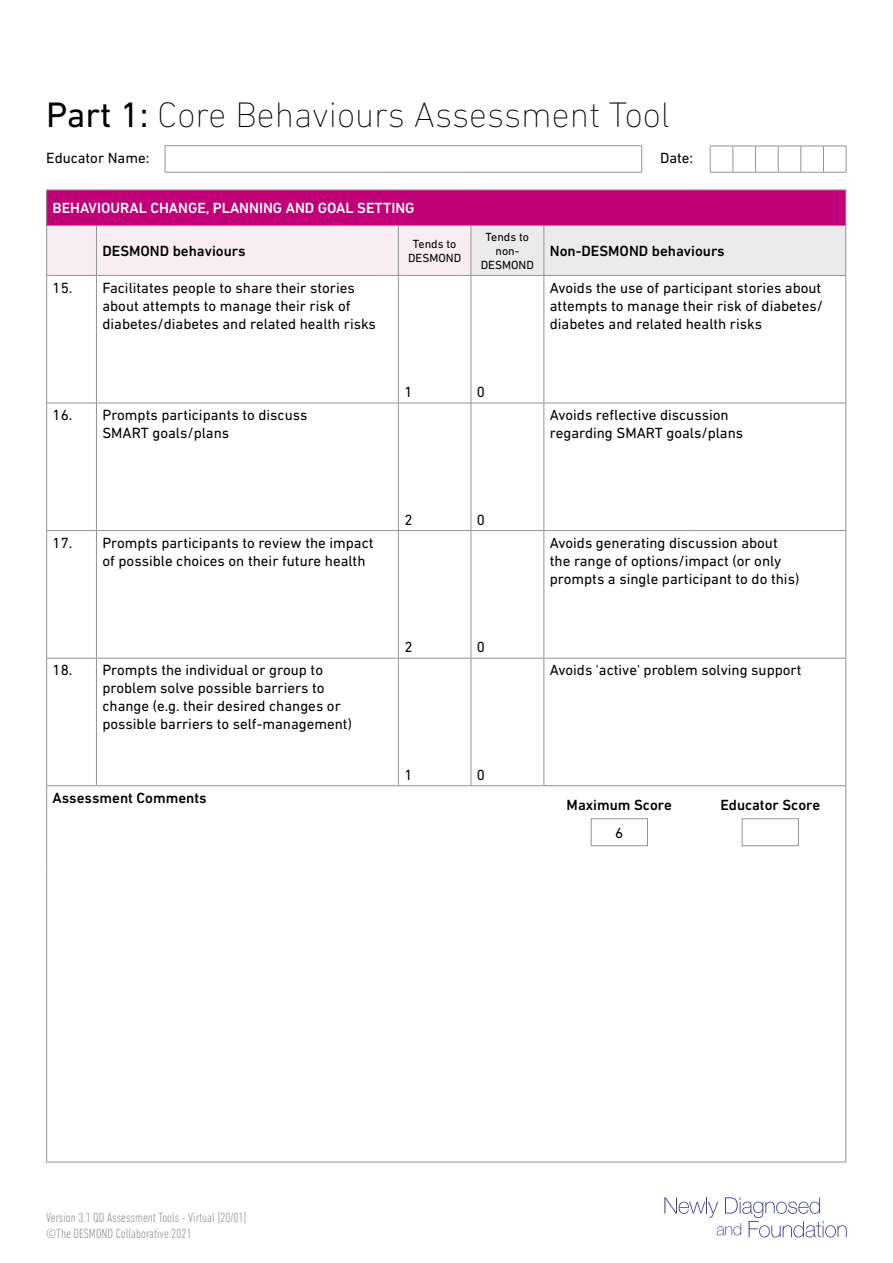
<style>
.page{position:relative;width:893px;height:1263px;background:#fff}
.page>*{position:absolute;margin:0;border:0;box-sizing:border-box;transform-origin:0 0}
.t1{font:200 36px "DIN Next LT Pro";color:#000}
.t2{font:15px/18px "DIN Next LT Pro";color:#000}
.t3{font:500 15px "DIN Next LT Pro";color:#000}
.t4{font:500 15px "DIN Next LT Pro";color:#fff}
.t5{font:300 condensed 13.5px/16.2px "DIN Next LT Pro";color:#939393}
.t6{font:12px/14.4px "DIN Next LT Pro";color:#000;text-align:center}
.s1{font-weight:400}
</style>
<div class="page">
<svg style="left:664px;top:1197px;width:183px;height:40px"></svg>
<svg style="left:710px;top:146px;width:137px;height:27px"></svg>
<div style="left:165px;top:145px;width:477px;height:28px;background:#fff;border:1px solid #939393"></div>
<div style="left:47px;top:190px;width:799px;height:36px;background:#c10077"></div>
<svg style="left:47px;top:226px;width:798px;height:49px;background:#f1ebed"></svg>
<hr style="left:46px;top:190px;width:50px;height:1px;background:#939393">
<hr style="left:46px;top:190px;width:1px;height:35px;background:#939393">
<hr style="left:96px;top:190px;width:302px;height:1px;background:#939393">
<hr style="left:398px;top:190px;width:73px;height:1px;background:#939393">
<hr style="left:471px;top:190px;width:73px;height:1px;background:#939393">
<hr style="left:544px;top:190px;width:151px;height:1px;background:#939393">
<hr style="left:695px;top:190px;width:151px;height:1px;background:#939393">
<hr style="left:845px;top:190px;width:1px;height:35px;background:#939393">
<hr style="left:46px;top:225px;width:50px;height:1px;background:#939393">
<hr style="left:46px;top:226px;width:1px;height:49px;background:#939393">
<hr style="left:96px;top:225px;width:302px;height:1px;background:#939393">
<hr style="left:96px;top:226px;width:1px;height:49px;background:#939393">
<hr style="left:398px;top:225px;width:73px;height:1px;background:#939393">
<hr style="left:398px;top:226px;width:1px;height:49px;background:#939393">
<hr style="left:471px;top:225px;width:73px;height:1px;background:#939393">
<hr style="left:471px;top:226px;width:1px;height:49px;background:#939393">
<hr style="left:544px;top:225px;width:151px;height:1px;background:#939393">
<hr style="left:543px;top:226px;width:1px;height:49px;background:#939393">
<hr style="left:695px;top:225px;width:151px;height:1px;background:#939393">
<hr style="left:845px;top:226px;width:1px;height:49px;background:#939393">
<hr style="left:46px;top:275px;width:50px;height:1px;background:#939393">
<hr style="left:46px;top:276px;width:1px;height:127px;background:#939393">
<hr style="left:96px;top:275px;width:302px;height:1px;background:#939393">
<hr style="left:96px;top:276px;width:1px;height:127px;background:#939393">
<hr style="left:398px;top:275px;width:73px;height:1px;background:#939393">
<hr style="left:398px;top:276px;width:1px;height:127px;background:#939393">
<hr style="left:471px;top:275px;width:73px;height:1px;background:#939393">
<hr style="left:471px;top:276px;width:1px;height:127px;background:#939393">
<hr style="left:544px;top:275px;width:151px;height:1px;background:#939393">
<hr style="left:543px;top:276px;width:1px;height:127px;background:#939393">
<hr style="left:695px;top:275px;width:151px;height:1px;background:#939393">
<hr style="left:845px;top:276px;width:1px;height:127px;background:#939393">
<hr style="left:46px;top:403px;width:50px;height:1px;background:#939393">
<hr style="left:46px;top:403px;width:1px;height:127px;background:#939393">
<hr style="left:96px;top:403px;width:302px;height:1px;background:#939393">
<hr style="left:96px;top:403px;width:1px;height:127px;background:#939393">
<hr style="left:398px;top:403px;width:73px;height:1px;background:#939393">
<hr style="left:398px;top:403px;width:1px;height:127px;background:#939393">
<hr style="left:471px;top:403px;width:73px;height:1px;background:#939393">
<hr style="left:471px;top:403px;width:1px;height:127px;background:#939393">
<hr style="left:544px;top:403px;width:151px;height:1px;background:#939393">
<hr style="left:543px;top:403px;width:1px;height:127px;background:#939393">
<hr style="left:695px;top:403px;width:151px;height:1px;background:#939393">
<hr style="left:845px;top:403px;width:1px;height:127px;background:#939393">
<hr style="left:46px;top:530px;width:50px;height:1px;background:#939393">
<hr style="left:46px;top:531px;width:1px;height:127px;background:#939393">
<hr style="left:96px;top:530px;width:302px;height:1px;background:#939393">
<hr style="left:96px;top:531px;width:1px;height:127px;background:#939393">
<hr style="left:398px;top:530px;width:73px;height:1px;background:#939393">
<hr style="left:398px;top:531px;width:1px;height:127px;background:#939393">
<hr style="left:471px;top:530px;width:73px;height:1px;background:#939393">
<hr style="left:471px;top:531px;width:1px;height:127px;background:#939393">
<hr style="left:544px;top:530px;width:151px;height:1px;background:#939393">
<hr style="left:543px;top:531px;width:1px;height:127px;background:#939393">
<hr style="left:695px;top:530px;width:151px;height:1px;background:#939393">
<hr style="left:845px;top:531px;width:1px;height:127px;background:#939393">
<hr style="left:46px;top:658px;width:50px;height:1px;background:#939393">
<hr style="left:46px;top:658px;width:1px;height:127px;background:#939393">
<hr style="left:96px;top:658px;width:302px;height:1px;background:#939393">
<hr style="left:96px;top:658px;width:1px;height:127px;background:#939393">
<hr style="left:398px;top:658px;width:73px;height:1px;background:#939393">
<hr style="left:398px;top:658px;width:1px;height:127px;background:#939393">
<hr style="left:471px;top:658px;width:73px;height:1px;background:#939393">
<hr style="left:471px;top:658px;width:1px;height:127px;background:#939393">
<hr style="left:544px;top:658px;width:151px;height:1px;background:#939393">
<hr style="left:543px;top:658px;width:1px;height:127px;background:#939393">
<hr style="left:695px;top:658px;width:151px;height:1px;background:#939393">
<hr style="left:845px;top:658px;width:1px;height:127px;background:#939393">
<hr style="left:46px;top:785px;width:50px;height:1px;background:#939393">
<hr style="left:46px;top:786px;width:1px;height:85px;background:#939393">
<hr style="left:96px;top:785px;width:302px;height:1px;background:#939393">
<hr style="left:544px;top:785px;width:151px;height:1px;background:#939393">
<hr style="left:695px;top:785px;width:151px;height:1px;background:#939393">
<hr style="left:845px;top:786px;width:1px;height:85px;background:#939393">
<hr style="left:398px;top:785px;width:73px;height:1px;background:#939393">
<hr style="left:471px;top:785px;width:73px;height:1px;background:#939393">
<hr style="left:46px;top:871px;width:1px;height:291px;background:#939393">
<hr style="left:845px;top:871px;width:1px;height:291px;background:#939393">
<hr style="left:46px;top:1162px;width:50px;height:1px;background:#939393">
<hr style="left:96px;top:1162px;width:302px;height:1px;background:#939393">
<hr style="left:398px;top:1162px;width:73px;height:1px;background:#939393">
<hr style="left:471px;top:1162px;width:73px;height:1px;background:#939393">
<hr style="left:544px;top:1162px;width:151px;height:1px;background:#939393">
<hr style="left:695px;top:1162px;width:151px;height:1px;background:#939393">
<div style="left:591px;top:818px;width:57px;height:28px;border:1px solid #939393"></div>
<div style="left:742px;top:818px;width:57px;height:28px;border:1px solid #939393"></div>
<h1 class="t1" style="left:46px;top:94px;width:625px"><span class="s1">Part 1:</span> Core Behaviours Assessment Tool</h1>
<p class="t2" style="left:46px;top:149px;width:105px">Educator Name:</p>
<p class="t2" style="left:660px;top:149px;width:35px">Date:</p>
<p class="t4" style="left:53px;top:200px;width:363px">BEHAVIOURAL CHANGE, PLANNING AND GOAL SETTING</p>
<p class="t3" style="left:102px;top:242px;width:145px">DESMOND behaviours</p>
<p class="t6" style="left:408px;top:236px;width:55px">Tends to<br>DESMOND</p>
<p class="t6" style="left:481px;top:229px;width:55px">Tends to non-<br>DESMOND</p>
<p class="t2" style="left:102px;top:278px;width:275px;text-indent:-50px">15. Facilitates people to share their stories about attempts to manage their risk of diabetes/diabetes and related health risks</p>
<p class="t3" style="left:550px;top:242px;width:176px">Non-DESMOND behaviours</p>
<p class="t2" style="left:550px;top:278px;width:275px;text-align:justify">Avoids the use of participant stories about attempts to manage their risk of diabetes/ diabetes and related health risks</p>
<p class="t2" style="left:102px;top:406px;width:206px;text-indent:-50px">16. Prompts participants to discuss<br>SMART goals/plans</p>
<p class="t2" style="left:404px;top:383px;width:10px">1</p>
<p class="t2" style="left:477px;top:383px;width:10px">0</p>
<p class="t2" style="left:550px;top:406px;width:195px">Avoids reflective discussion regarding SMART goals/plans</p>
<p class="t2" style="left:102px;top:533px;width:273px;text-indent:-50px">17. Prompts participants to review the impact of possible choices on their future health</p>
<p class="t2" style="left:102px;top:661px;width:251px;text-indent:-50px">18. Prompts the individual or group to problem solve possible barriers to change (e.g. their desired changes or possible barriers to self-management)</p>
<p class="t3" style="left:53px;top:789px;width:156px">Assessment Comments</p>
<p class="t2" style="left:404px;top:510px;width:10px">2</p>
<p class="t2" style="left:477px;top:510px;width:10px">0</p>
<p class="t2" style="left:404px;top:638px;width:10px">2</p>
<p class="t2" style="left:477px;top:638px;width:10px">0</p>
<p class="t2" style="left:404px;top:765px;width:10px">1</p>
<p class="t2" style="left:477px;top:765px;width:10px">0</p>
<p class="t2" style="left:550px;top:533px;width:251px">Avoids generating discussion about the range of options/impact (or only prompts a single participant to do this)</p>
<p class="t2" style="left:550px;top:661px;width:253px">Avoids 'active' problem solving support</p>
<p class="t3" style="left:567px;top:796px;width:107px">Maximum Score</p>
<p class="t2" style="left:615px;top:823px;width:10px">6</p>
<p class="t3" style="left:720px;top:796px;width:101px">Educator Score</p>
<p class="t5" style="left:46px;top:1209px;width:202px">Version 3.1 QD Assessment Tools - Virtual [20/01] ©The DESMOND Collaborative 2021</p>
</div>
